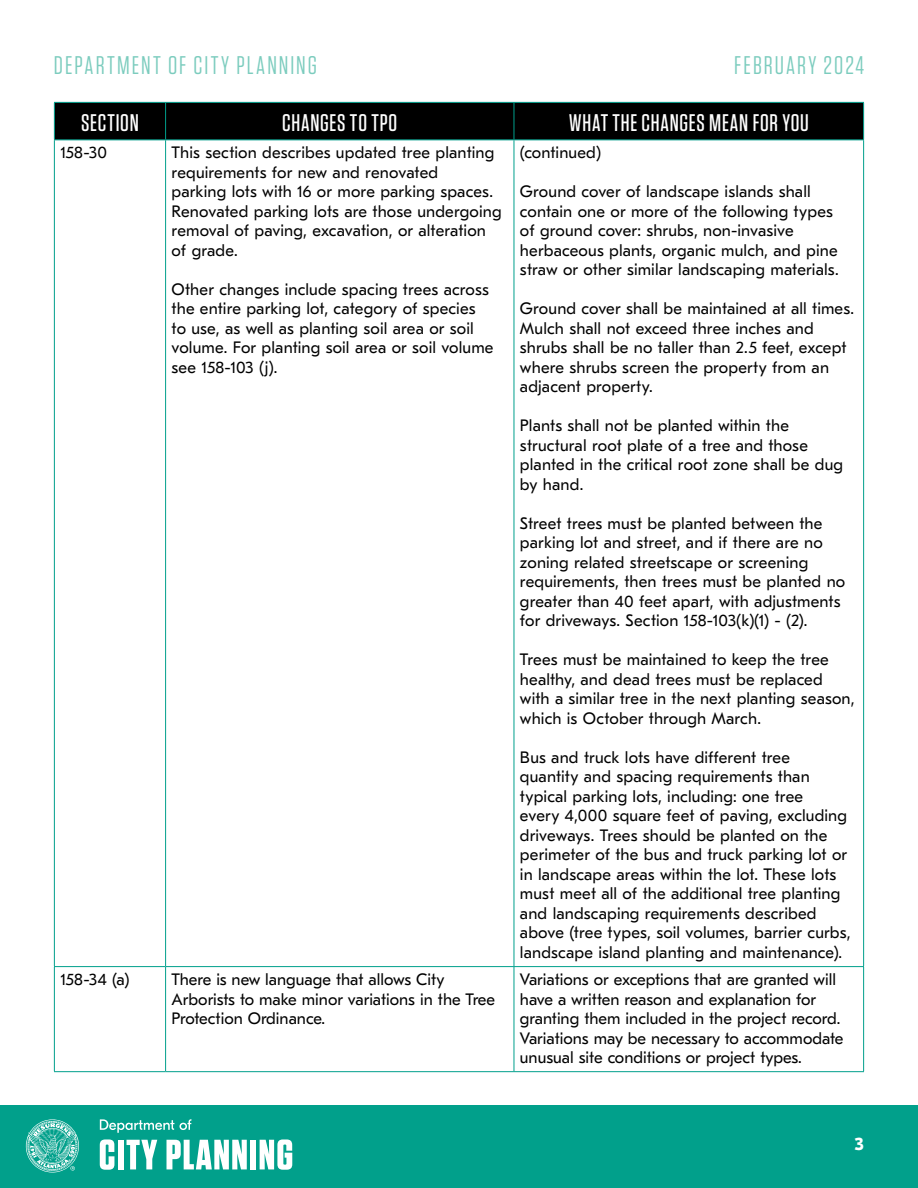
<style>
.page{position:relative;width:918px;height:1188px;background:#fff}
.page>*{position:absolute;margin:0;border:0;box-sizing:border-box;transform-origin:0 0}
.t1{font:25.5px "Tungsten";letter-spacing:.08em;color:#7cccbe}
.t2{font:500 24px "Tungsten";letter-spacing:.03em;color:#fff}
.t3{font:700 18px "GT Eesti Text";color:#fff}
.t4{font:16.5px/19.5px "GT Eesti Text";letter-spacing:.005em;color:#000}
</style>
<div class="page">
<div style="left:55px;top:103px;width:808px;height:37px;background:#000"></div>
<hr style="left:54px;top:102px;width:112px;height:1px;background:#009f8c">
<hr style="left:54px;top:103px;width:1px;height:37px;background:#009f8c">
<hr style="left:166px;top:102px;width:348px;height:1px;background:#009f8c">
<hr style="left:165px;top:103px;width:1px;height:37px;background:#009f8c">
<hr style="left:514px;top:102px;width:350px;height:1px;background:#009f8c">
<hr style="left:514px;top:103px;width:1px;height:37px;background:#009f8c">
<hr style="left:863px;top:103px;width:1px;height:37px;background:#009f8c">
<hr style="left:54px;top:140px;width:112px;height:1px;background:#009f8c">
<hr style="left:54px;top:140px;width:1px;height:826px;background:#009f8c">
<hr style="left:166px;top:140px;width:348px;height:1px;background:#009f8c">
<hr style="left:165px;top:140px;width:1px;height:826px;background:#009f8c">
<hr style="left:514px;top:140px;width:350px;height:1px;background:#009f8c">
<hr style="left:514px;top:140px;width:1px;height:826px;background:#009f8c">
<hr style="left:863px;top:140px;width:1px;height:826px;background:#009f8c">
<hr style="left:54px;top:966px;width:112px;height:1px;background:#009f8c">
<hr style="left:54px;top:967px;width:1px;height:104px;background:#009f8c">
<hr style="left:166px;top:966px;width:348px;height:1px;background:#009f8c">
<hr style="left:165px;top:967px;width:1px;height:104px;background:#009f8c">
<hr style="left:514px;top:966px;width:350px;height:1px;background:#009f8c">
<hr style="left:514px;top:967px;width:1px;height:104px;background:#009f8c">
<hr style="left:863px;top:967px;width:1px;height:104px;background:#009f8c">
<hr style="left:54px;top:1071px;width:112px;height:1px;background:#009f8c">
<hr style="left:166px;top:1071px;width:348px;height:1px;background:#009f8c">
<hr style="left:514px;top:1071px;width:350px;height:1px;background:#009f8c">
<div style="left:0;top:1105px;width:918px;height:83px;background:#01a08b"></div>
<svg style="left:26px;top:1119px;width:53px;height:54px"></svg>
<svg style="left:100px;top:1139px;width:14px;height:31px"></svg>
<div style="left:118px;top:1140px;width:6px;height:29px;background:#fff"></div>
<svg style="left:127px;top:1140px;width:30px;height:29px"></svg>
<svg style="left:167px;top:1140px;width:80px;height:29px"></svg>
<div style="left:250px;top:1140px;width:6px;height:29px;background:#fff"></div>
<svg style="left:260px;top:1139px;width:32px;height:31px"></svg>
<svg style="left:100px;top:1119px;width:91px;height:14px"></svg>
<h1 class="t1" style="left:54px;top:52px;width:264px">DEPARTMENT OF CITY PLANNING</h1>
<h1 class="t1" style="left:734px;top:52px;width:131px">FEBRUARY 2024</h1>
<h2 class="t2" style="left:81px;top:110px;width:59px">SECTION</h2>
<h2 class="t2" style="left:282px;top:110px;width:117px">CHANGES TO TPO</h2>
<h2 class="t2" style="left:569px;top:110px;width:242px">WHAT THE CHANGES MEAN FOR YOU</h2>
<p class="t4" style="left:60px;top:143px;width:48px">158-30</p>
<p class="t4" style="left:172px;top:143px;width:332px">This section describes updated tree planting requirements for new and renovated<br>parking lots with 16 or more parking spaces.<br>Renovated parking lots are those undergoing removal of paving, excavation, or alteration of grade.</p>
<p class="t4" style="left:172px;top:280px;width:323px">Other changes include spacing trees across the entire parking lot, category of species to use, as well as planting soil area or soil volume. For planting soil area or soil volume see 158-103 (j).</p>
<p class="t4" style="left:520px;top:143px;width:83px">(continued)</p>
<p class="t4" style="left:520px;top:182px;width:320px">Ground cover of landscape islands shall contain one or more of the following types of ground cover: shrubs, non-invasive herbaceous plants, organic mulch, and pine straw or other similar landscaping materials.</p>
<p class="t4" style="left:520px;top:299px;width:336px">Ground cover shall be maintained at all times.<br>Mulch shall not exceed three inches and shrubs shall be no taller than 2.5 feet, except where shrubs screen the property from an adjacent property.</p>
<p class="t4" style="left:520px;top:416px;width:325px">Plants shall not be planted within the structural root plate of a tree and those planted in the critical root zone shall be dug by hand.</p>
<p class="t4" style="left:520px;top:514px;width:327px">Street trees must be planted between the parking lot and street, and if there are no zoning related streetscape or screening requirements, then trees must be planted no greater than 40 feet apart, with adjustments for driveways. Section 158-103(k)(1) - (2).</p>
<p class="t4" style="left:520px;top:650px;width:336px">Trees must be maintained to keep the tree healthy, and dead trees must be replaced with a similar tree in the next planting season, which is October through March.</p>
<p class="t4" style="left:520px;top:748px;width:332px">Bus and truck lots have different tree quantity and spacing requirements than typical parking lots, including: one tree<br>every 4,000 square feet of paving, excluding driveways. Trees should be planted on the perimeter of the bus and truck parking lot or in landscape areas within the lot. These lots must meet all of the additional tree planting and landscaping requirements described above (tree types, soil volumes, barrier curbs, landscape island planting and maintenance).</p>
<p class="t4" style="left:60px;top:970px;width:70px">158-34 (a)</p>
<p class="t4" style="left:172px;top:970px;width:325px">There is new language that allows City<br>Arborists to make minor variations in the Tree<br>Protection Ordinance.</p>
<p class="t4" style="left:520px;top:970px;width:325px">Variations or exceptions that are granted will have a written reason and explanation for granting them included in the project record.<br>Variations may be necessary to accommodate unusual site conditions or project types.</p>
<p class="t3" style="left:855px;top:1134px;width:11px">3</p>
</div>
